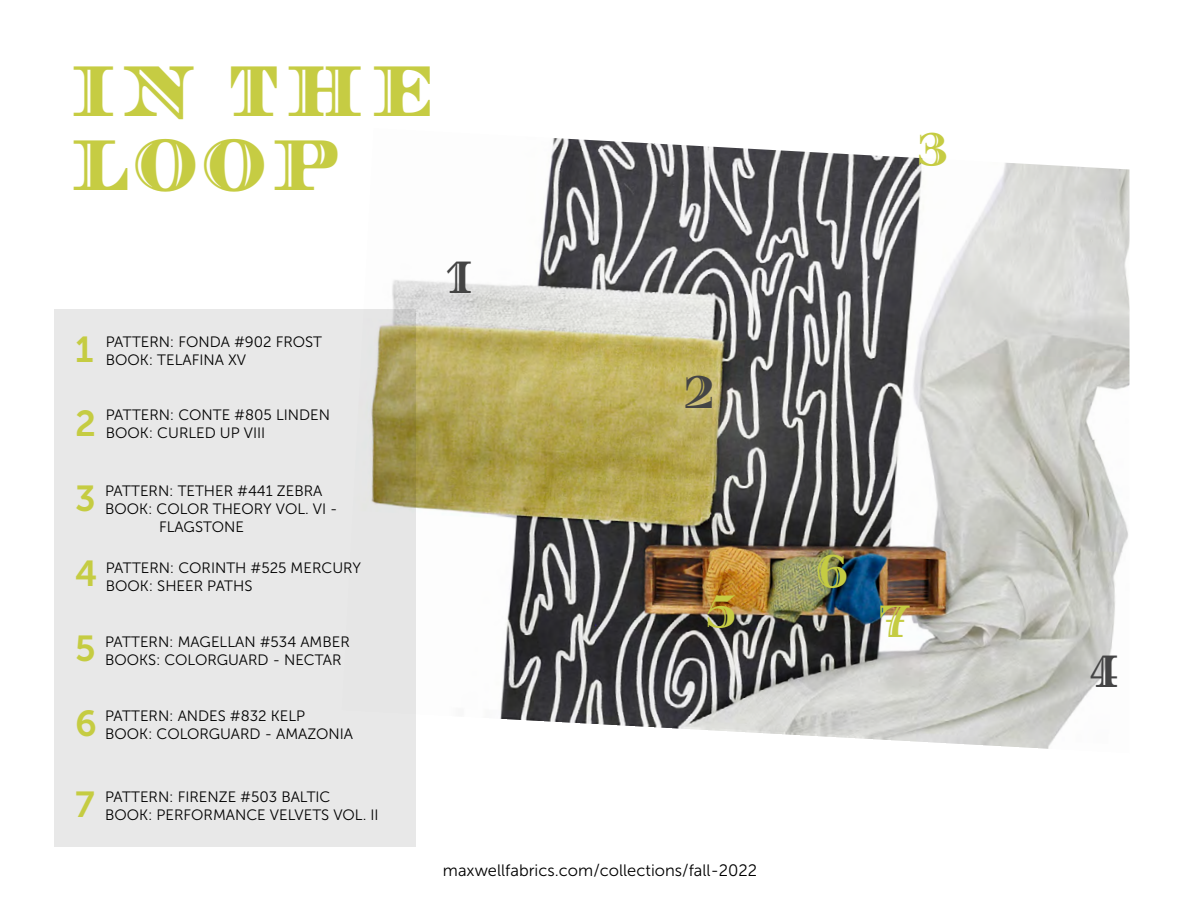
<style>
.page{position:relative;width:1200px;height:900px;background:#fff}
.page>*{position:absolute;margin:0;border:0;box-sizing:border-box;transform-origin:0 0}
.t1{font:76.2px/73.8px "Diplomata SC";letter-spacing:.14em;color:#c6cc43;scale:.6 1}
.t2{font:48.3px "Diplomata SC";color:#444445;scale:.6 1}
.t3{font:48.3px "Diplomata SC";color:#c6cc43;scale:.6 1}
.t4{font:48.3px "Diplomata SC";color:#c5cc42;scale:.6 1}
.t5{font:48.3px "Diplomata SC";color:#444;scale:.6 1}
.t6{font:36px/75px "Museo Sans 700";color:#c5cc42;text-align:justify}
.t7{font:16.5px "Museo Sans 300";color:#000}
.t8{font:15px/18px "Museo Sans 300";color:#000}
</style>
<div class="page">
<img style="left:392px;top:138px;width:738px;height:611px">
<div style="left:54px;top:309px;width:362px;height:537px;background:#e8e8e8"></div>
<h1 class="t1" style="left:70px;top:52px;width:607px">IN THE<br>LOOP</h1>
<h3 class="t6" style="left:75px;top:312px;width:24px">1<br>2<br>3<br>4<br>5<br>6</h3>
<p class="t8" style="left:106px;top:333px;width:218px">PATTERN: FONDA #902 FROST<br>BOOK: TELAFINA XV</p>
<p class="t8" style="left:106px;top:406px;width:226px">PATTERN: CONTE #805 LINDEN<br>BOOK: CURLED UP VIII</p>
<p class="t8" style="left:105px;top:482px;width:219px">PATTERN: TETHER #441 ZEBRA</p>
<p class="t8" style="left:105px;top:500px;width:234px">BOOK: COLOR THEORY VOL. VI -</p>
<p class="t8" style="left:159px;top:518px;width:86px">FLAGSTONE</p>
<p class="t8" style="left:106px;top:559px;width:257px">PATTERN: CORINTH #525 MERCURY<br>BOOK: SHEER PATHS</p>
<p class="t8" style="left:105px;top:633px;width:246px">PATTERN: MAGELLAN #534 AMBER<br>BOOKS: COLORGUARD - NECTAR</p>
<p class="t8" style="left:105px;top:707px;width:250px">PATTERN: ANDES #832 KELP<br>BOOK: COLORGUARD - AMAZONIA</p>
<h3 class="t6" style="left:75px;top:767px;width:21px">7</h3>
<p class="t8" style="left:105px;top:788px;width:275px">PATTERN: FIRENZE #503 BALTIC<br>BOOK: PERFORMANCE VELVETS VOL. II</p>
<h2 class="t5" style="left:446px;top:248px;width:47px">1</h2>
<h2 class="t2" style="left:684px;top:363px;width:51px">2</h2>
<h2 class="t3" style="left:706px;top:582px;width:51px">5</h2>
<p class="t7" style="left:443px;top:862px;width:316px">maxwellfabrics.com/collections/fall-2022</p>
<h2 class="t3" style="left:918px;top:120px;width:51px">3</h2>
<h2 class="t4" style="left:816px;top:542px;width:55px">6</h2>
<h2 class="t4" style="left:879px;top:592px;width:55px">7</h2>
<h2 class="t2" style="left:1089px;top:642px;width:51px">4</h2>
</div>
